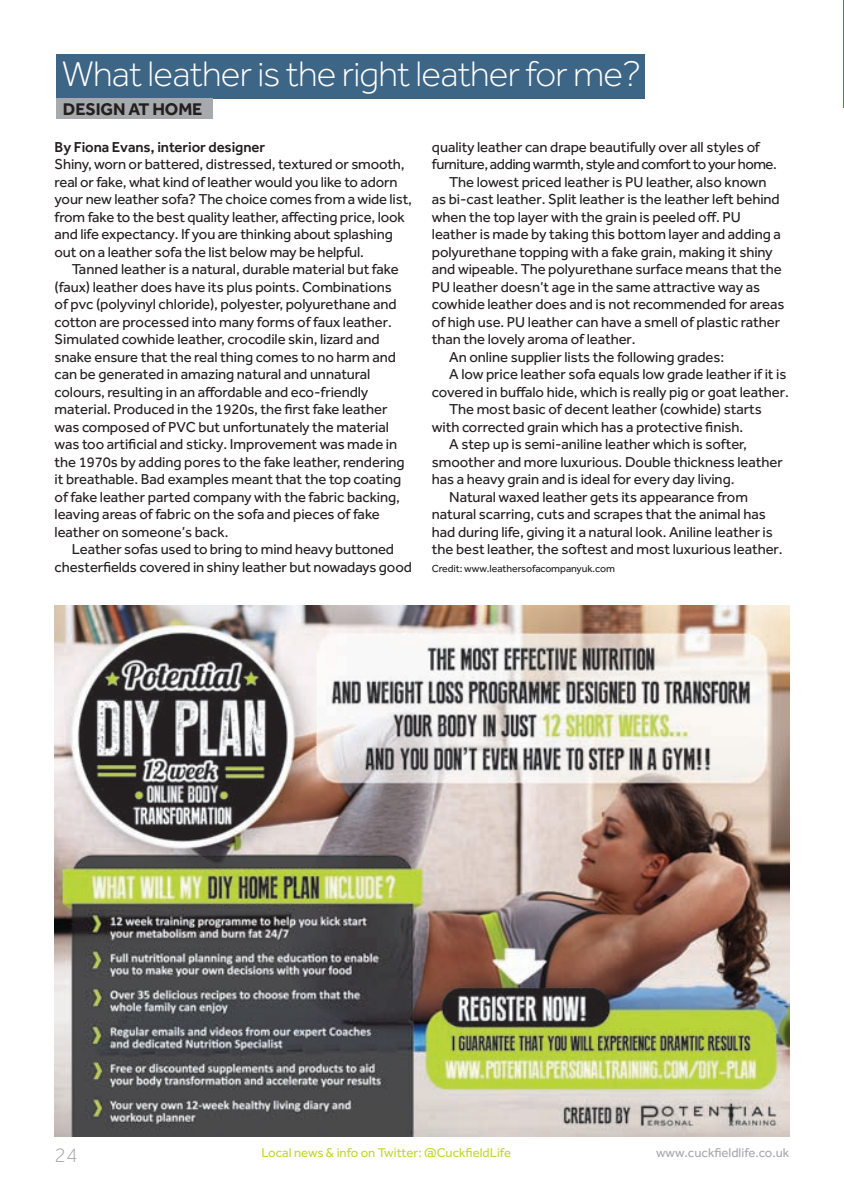
<style>
.page{position:relative;width:844px;height:1191px;background:#fff}
.page>*{position:absolute;margin:0;border:0;box-sizing:border-box;transform-origin:0 0}
.t1{font:300 36.75px "Effra";letter-spacing:-.02em;color:#fff}
.t2{font:300 21px "Effra";color:#a8a9ad}
.t3{font:700 17.5px "Effra";letter-spacing:-.005em;color:#231f20}
.t4{font:14.88px/17.5px "Effra";letter-spacing:-.005em;color:#231f20}
.t5{font:14.88px "Effra";letter-spacing:-.03em;color:#231f20}
.t6{font:500 14.88px "Effra";letter-spacing:-.005em;color:#231f20}
.t7{font:13.12px "Effra";color:#c1d72f}
.t8{font:13.12px "Effra";color:#a8a9ad}
.t9{font:10.5px "Effra";letter-spacing:-.005em;color:#231f20}
</style>
<div class="page">
<img style="left:55px;top:605px;width:734px;height:531px">
<div style="left:56px;top:54px;width:589px;height:44px;background:#3d6586"></div>
<div style="left:56px;top:98px;width:157px;height:21px;background:#a8a9ad"></div>
<hr style="left:843px;top:0;width:1px;height:107px;background:#538b3e">
<h1 class="t1" style="left:62px;top:53px;width:580px">What leather is the right leather for me?</h1>
<p class="t3" style="left:63px;top:98px;width:141px">DESIGN AT HOME</p>
<p class="t6" style="left:55px;top:138px;width:212px">By Fiona Evans, interior designer</p>
<p class="t4" style="left:55px;top:155px;width:359px">Shiny, worn or battered, distressed, textured or smooth, real or fake, what kind of leather would you like to adorn your new leather sofa? The choice comes from a wide list, from fake to the best quality leather, affecting price, look and life expectancy. If you are thinking about splashing out on a leather sofa the list below may be helpful.</p>
<p class="t4" style="left:55px;top:260px;width:351px;text-indent:17px">Tanned leather is a natural, durable material but fake (faux) leather does have its plus points. Combinations of pvc (polyvinyl chloride), polyester, polyurethane and cotton are processed into many forms of faux leather.<br>Simulated cowhide leather, crocodile skin, lizard and snake ensure that the real thing comes to no harm and can be generated in amazing natural and unnatural colours, resulting in an affordable and eco-friendly material. Produced in the 1920s, the first fake leather was composed of PVC but unfortunately the material was too artificial and sticky. Improvement was made in the 1970s by adding pores to the fake leather, rendering it breathable. Bad examples meant that the top coating of fake leather parted company with the fabric backing, leaving areas of fabric on the sofa and pieces of fake leather on someone’s back.</p>
<p class="t4" style="left:55px;top:540px;width:359px;text-align:center">Leather sofas used to bring to mind heavy buttoned chesterfields covered in shiny leather but nowadays good</p>
<p class="t4" style="left:432px;top:138px;width:329px">quality leather can drape beautifully over all styles of</p>
<p class="t5" style="left:432px;top:156px;width:346px">furniture, adding warmth, style and comfort to your home.</p>
<p class="t4" style="left:449px;top:173px;width:319px">The lowest priced leather is PU leather, also known</p>
<p class="t4" style="left:432px;top:190px;width:349px">as bi-cast leather. Split leather is the leather left behind</p>
<p class="t4" style="left:432px;top:208px;width:310px">when the top layer with the grain is peeled off. PU</p>
<p class="t4" style="left:432px;top:225px;width:350px">leather is made by taking this bottom layer and adding a</p>
<p class="t4" style="left:432px;top:243px;width:342px">polyurethane topping with a fake grain, making it shiny</p>
<p class="t4" style="left:432px;top:260px;width:351px">and wipeable. The polyurethane surface means that the</p>
<p class="t4" style="left:432px;top:278px;width:329px">PU leather doesn’t age in the same attractive way as</p>
<p class="t4" style="left:432px;top:295px;width:354px">cowhide leather does and is not recommended for areas</p>
<p class="t4" style="left:432px;top:313px;width:349px">of high use. PU leather can have a smell of plastic rather</p>
<p class="t4" style="left:432px;top:330px;width:205px">than the lovely aroma of leather.</p>
<p class="t4" style="left:449px;top:348px;width:276px">An online supplier lists the following grades:</p>
<p class="t4" style="left:449px;top:365px;width:338px">A low price leather sofa equals low grade leather if it is</p>
<p class="t4" style="left:432px;top:383px;width:358px">covered in buffalo hide, which is really pig or goat leather.</p>
<p class="t4" style="left:449px;top:400px;width:314px">The most basic of decent leather (cowhide) starts</p>
<p class="t4" style="left:432px;top:418px;width:313px">with corrected grain which has a protective finish.</p>
<p class="t4" style="left:449px;top:435px;width:299px">A step up is semi-aniline leather which is softer,</p>
<p class="t4" style="left:432px;top:453px;width:352px">smoother and more luxurious. Double thickness leather</p>
<p class="t4" style="left:432px;top:470px;width:304px">has a heavy grain and is ideal for every day living.</p>
<p class="t4" style="left:449px;top:488px;width:300px">Natural waxed leather gets its appearance from</p>
<p class="t4" style="left:432px;top:505px;width:335px">natural scarring, cuts and scrapes that the animal has</p>
<p class="t4" style="left:432px;top:523px;width:342px">had during life, giving it a natural look. Aniline leather is</p>
<p class="t4" style="left:432px;top:540px;width:352px">the best leather, the softest and most luxurious leather.</p>
<p class="t9" style="left:432px;top:562px;width:184px">Credit: www.leathersofacompanyuk.com</p>
<h2 class="t2" style="left:55px;top:1143px;width:24px">24</h2>
<p class="t7" style="left:261px;top:1144px;width:251px">Local news &amp; info on Twitter: @CuckfieldLife</p>
<p class="t8" style="left:656px;top:1144px;width:135px">www.cuckfieldlife.co.uk</p>
</div>
